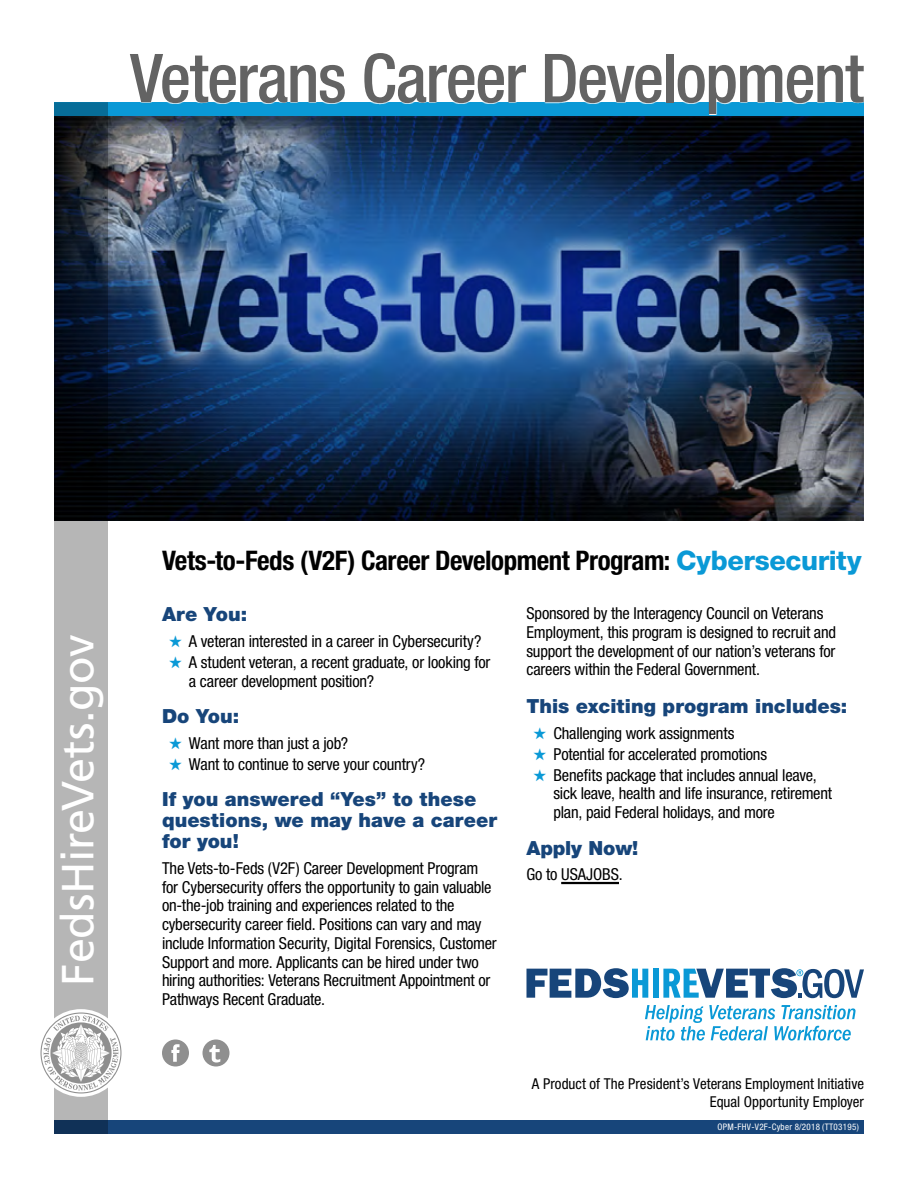
<style>
.page{position:relative;width:918px;height:1188px;background:#fff}
.page>*{position:absolute;margin:0;border:0;box-sizing:border-box;transform-origin:0 0}
.t1{font:500 condensed 67.5px "Helvetica Neue LT Std";letter-spacing:-.025em;color:#636363}
.URL_large__sidebar{font:45px "Frutiger LT Std";letter-spacing:-.01em;color:#fff}
.t2{font:700 condensed 27px "Helvetica Neue LT Std";letter-spacing:-.015em;color:#000}
.t3{font:900 19.5px/21px "Helvetica Neue LT Std";color:#17457a}
.t4{font:condensed 16.5px/18.8px "Helvetica Neue LT Std";letter-spacing:-.015em;color:#000}
.P2_small_print{font:condensed 15px "Helvetica Neue LT Std";color:#000}
.t5{font:condensed 9px "Helvetica Neue LT Std";letter-spacing:.035em;color:#fff}
.s1{font-weight:800;font-stretch:normal;color:#0a99d6}
.s2{color:#0a99d6}
</style>
<div class="page">
<div style="left:54px;top:1120px;width:810px;height:14px;background:#17457a"></div>
<img style="left:108px;top:116px;width:756px;height:405px">
<div style="left:54px;top:102px;width:810px;height:14px;background:#0a99d6"></div>
<svg style="left:54px;top:102px;width:54px;height:1032px;background:#686d73"></svg>
<svg style="left:140px;top:102px;width:724px;height:13px"></svg>
<svg style="left:645px;top:1005px;width:211px;height:36px"></svg>
<svg style="left:526px;top:968px;width:122px;height:30px"></svg>
<div style="left:653px;top:969px;width:6px;height:29px;background:#0a99d6"></div>
<svg style="left:663px;top:968px;width:201px;height:30px"></svg>
<div style="left:162px;top:1040px;width:27px;height:26px;background:#8f8f8f;border-radius:50%"></div>
<svg style="left:171px;top:1044px;width:9px;height:18px"></svg>
<div style="left:202px;top:1040px;width:28px;height:26px;background:#8f8f8f;border-radius:50%"></div>
<svg style="left:209px;top:1045px;width:11px;height:18px"></svg>
<svg style="left:40px;top:1012px;width:81px;height:82px"></svg>
<hr style="left:561px;top:882px;width:58px;height:2px;background:#000">
<h1 class="t1" style="left:130px;top:38px;width:735px">Veterans Career Development</h1>
<p class="URL_large__sidebar" style="left:51px;top:986px;width:352px;rotate:-90deg">FedsHireVets.gov</p>
<h2 class="t2" style="left:162px;top:544px;width:701px">Vets-to-Feds (V2F) Career Development Program: <span class="s1">Cybersecurity</span></h2>
<h3 class="t3" style="left:162px;top:604px;width:87px">Are You:</h3>
<p class="t4" style="left:169px;top:632px;width:314px"><span class="s2">★</span> A veteran interested in a career in Cybersecurity?</p>
<p class="t4" style="left:189px;top:653px;width:303px;text-indent:-20px"><span class="s2">★</span> A student veteran, a recent graduate, or looking for a career development position?</p>
<h3 class="t3" style="left:162px;top:706px;width:79px">Do You:</h3>
<p class="t4" style="left:169px;top:733px;width:181px"><span class="s2">★</span> Want more than just a job?</p>
<p class="t4" style="left:169px;top:754px;width:258px"><span class="s2">★</span> Want to continue to serve your country?</p>
<h3 class="t3" style="left:162px;top:789px;width:337px">If you answered “Yes” to these questions, we may have a career for you!</h3>
<p class="t4" style="left:162px;top:858px;width:336px">The Vets-to-Feds (V2F) Career Development Program for Cybersecurity offers the opportunity to gain valuable on-the-job training and experiences related to the cybersecurity career field. Positions can vary and may include Information Security, Digital Forensics, Customer Support and more. Applicants can be hired under two hiring authorities: Veterans Recruitment Appointment or Pathways Recent Graduate.</p>
<p class="t4" style="left:527px;top:604px;width:311px">Sponsored by the Interagency Council on Veterans Employment, this program is designed to recruit and support the development of our nation’s veterans for careers within the Federal Government.</p>
<h3 class="t3" style="left:526px;top:696px;width:322px">This exciting program includes:</h3>
<p class="t4" style="left:533px;top:723px;width:203px"><span class="s2">★</span> Challenging work assignments</p>
<p class="t4" style="left:533px;top:744px;width:235px"><span class="s2">★</span> Potential for accelerated promotions</p>
<p class="t4" style="left:554px;top:765px;width:280px;text-indent:-20px"><span class="s2">★</span> Benefits package that includes annual leave, sick leave, health and life insurance, retirement plan, paid Federal holidays, and more</p>
<h3 class="t3" style="left:526px;top:837px;width:113px">Apply Now!</h3>
<h3 class="t4" style="left:526px;top:865px;width:98px">Go to USAJOBS.</h3>
<p class="P2_small_print" style="left:532px;top:1075px;width:334px">A Product of The President’s Veterans Employment Initiative</p>
<p class="P2_small_print" style="left:710px;top:1093px;width:156px">Equal Opportunity Employer</p>
<p class="t5" style="left:718px;top:1122px;width:143px">OPM-FHV-V2F-Cyber 8/2018 (TT03195)</p>
</div>
